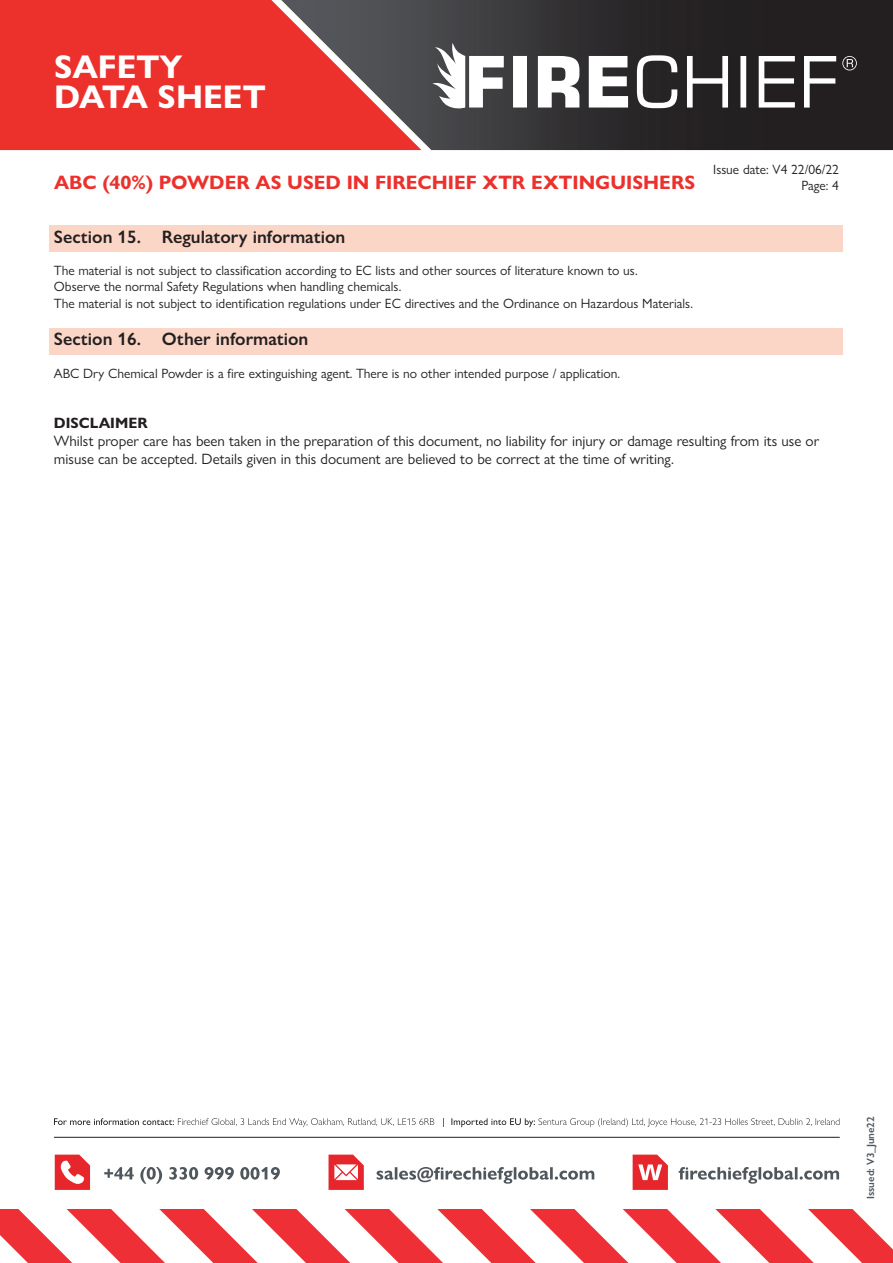
<style>
.page{position:relative;width:893px;height:1263px;background:#fff}
.page>*{position:absolute;margin:0;border:0;box-sizing:border-box;transform-origin:0 0}
.t1{font:700 33px/30px "Gill Sans Nova";color:#fff}
.t2{font:700 19.5px "Gill Sans Nova";color:#ec312d}
.t3{font:600 18px "Gill Sans Nova";color:#231f20}
.Indented_text{font:15px/18px "Gill Sans Nova";color:#231f20}
.Indented_text-2{font:700 15px "Gill Sans Nova";color:#231f20}
.Indented_text-3{font:13.5px/16.2px "Gill Sans Nova";color:#231f20;text-align:right}
.t4{font:600 10.5px "Gill Sans Nova";color:#4f575d}
</style>
<div class="page">
<svg style="left:451px;top:1118px;width:388px;height:9px"></svg>
<svg style="left:54px;top:1118px;width:380px;height:9px"></svg>
<svg style="left:104px;top:1167px;width:176px;height:17px"></svg>
<svg style="left:377px;top:1167px;width:217px;height:17px"></svg>
<svg style="left:679px;top:1167px;width:160px;height:17px"></svg>
<svg style="left:0;top:1209px;width:893px;height:54px"></svg>
<div style="left:0;top:0;width:250px;height:150px;background:#ec312d"></div>
<svg style="left:250px;top:0;width:643px;height:150px;background:#583535"></svg>
<svg style="left:432px;top:43px;width:72px;height:67px"></svg>
<div style="left:513px;top:56px;width:14px;height:52px;background:#fff"></div>
<svg style="left:538px;top:56px;width:41px;height:52px"></svg>
<svg style="left:589px;top:56px;width:39px;height:52px"></svg>
<svg style="left:637px;top:55px;width:40px;height:53px"></svg>
<svg style="left:687px;top:56px;width:41px;height:52px"></svg>
<div style="left:740px;top:56px;width:6px;height:52px;background:#fff"></div>
<svg style="left:759px;top:56px;width:36px;height:52px"></svg>
<svg style="left:804px;top:56px;width:32px;height:52px"></svg>
<svg style="left:842px;top:56px;width:15px;height:14px"></svg>
<svg style="left:55px;top:1154px;width:35px;height:36px"></svg>
<svg style="left:329px;top:1154px;width:35px;height:36px"></svg>
<hr style="left:54px;top:1137px;width:786px;height:1px;background:#231f20">
<svg style="left:633px;top:1154px;width:35px;height:36px"></svg>
<div style="left:50px;top:225px;width:793px;height:27px;background:#fbd5c5"></div>
<div style="left:50px;top:328px;width:793px;height:26px;background:#fbd5c5"></div>
<h1 class="t1" style="left:54px;top:52px;width:213px">SAFETY<br>DATA SHEET</h1>
<h2 class="t2" style="left:54px;top:170px;width:643px">ABC (40%) POWDER AS USED IN FIRECHIEF XTR EXTINGUISHERS</h2>
<p class="Indented_text-3" style="left:713px;top:161px;width:127px">Issue date: V4 22/06/22<br>Page: 4</p>
<p class="t3" style="left:54px;top:226px;width:293px">Section 15. Regulatory information</p>
<p class="Indented_text-3" style="left:54px;top:262px;width:585px">The material is not subject to classification according to EC lists and other sources of literature known to us.</p>
<p class="Indented_text-3" style="left:54px;top:279px;width:349px">Observe the normal Safety Regulations when handling chemicals.</p>
<p class="Indented_text-3" style="left:54px;top:295px;width:641px">The material is not subject to identification regulations under EC directives and the Ordinance on Hazardous Materials.</p>
<p class="t3" style="left:54px;top:328px;width:256px">Section 16. Other information</p>
<p class="Indented_text-3" style="left:54px;top:365px;width:568px">ABC Dry Chemical Powder is a fire extinguishing agent. There is no other intended purpose / application.</p>
<p class="Indented_text-2" style="left:54px;top:414px;width:95px">DISCLAIMER</p>
<p class="Indented_text" style="left:54px;top:432px;width:767px">Whilst proper care has been taken in the preparation of this document, no liability for injury or damage resulting from its use or misuse can be accepted. Details given in this document are believed to be correct at the time of writing.</p>
<p class="t4" style="left:864px;top:1199px;width:84px;rotate:-90deg">Issued: V3_June22</p>
</div>
